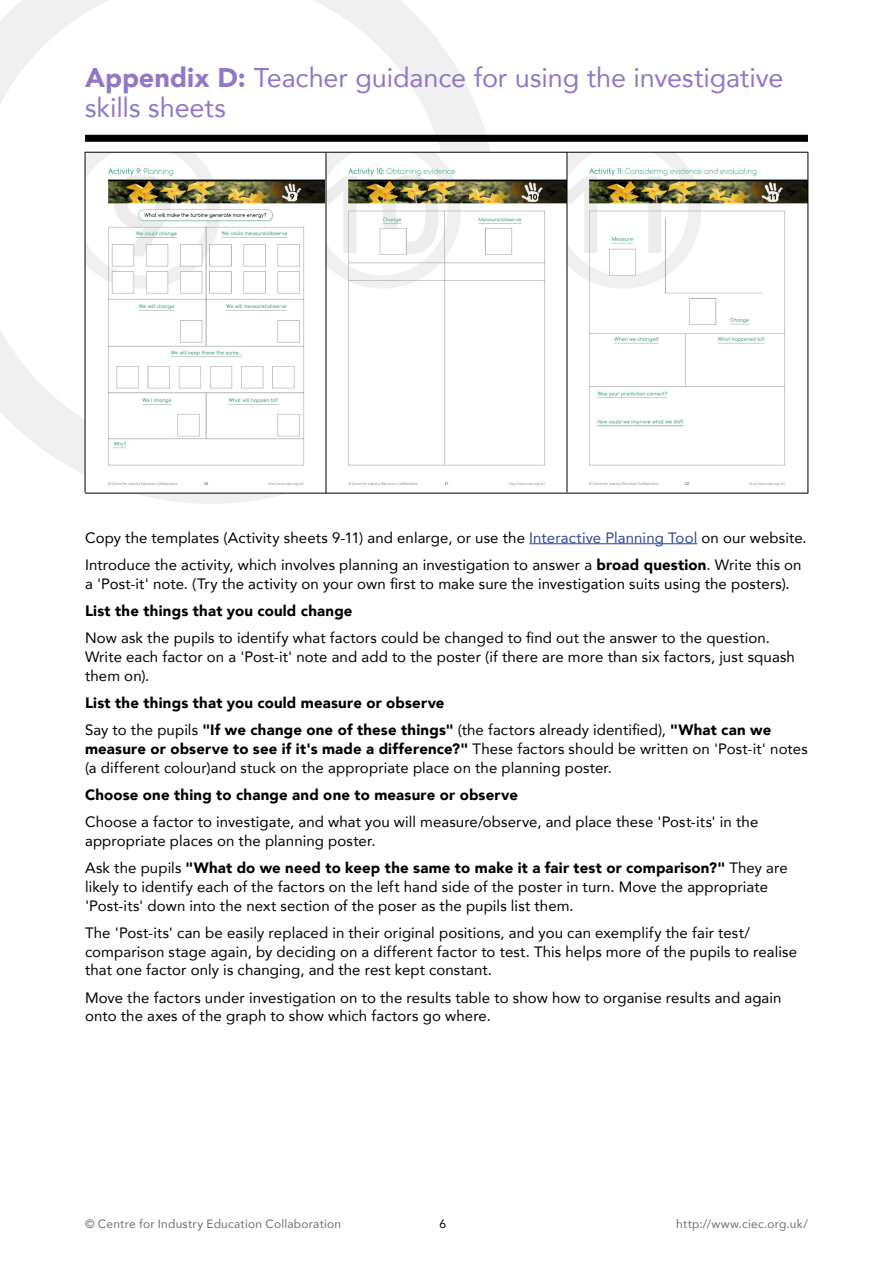
<style>
.page{position:relative;width:893px;height:1263px;background:#fff}
.page>*{position:absolute;margin:0;border:0;box-sizing:border-box;transform-origin:0 0}
.t1{font:27px/30px "Avenir";letter-spacing:-.005em;color:#9277c7}
.t2{font:15px/18.8px "Avenir";letter-spacing:.01em;color:#000}
.t3{font:900 15px/27.3px "Avenir";letter-spacing:.015em;color:#000}
.t4{font:12px "Avenir";letter-spacing:.015em;color:#707070}
.t5{font:12px "Avenir";color:#000}
.s1{font-weight:900}
.s2{color:#2c4798}
.s3{font-weight:400}
</style>
<div class="page">
<svg style="left:0;top:0;width:498px;height:504px"></svg>
<div style="left:85px;top:135px;width:723px;height:7px;background:#000"></div>
<hr style="left:529px;top:543px;width:168px;height:1px;background:#2c4798">
<img style="left:85px;top:153px;width:722px;height:340px">
<hr style="left:85px;top:152px;width:723px;height:1px;background:#000">
<hr style="left:326px;top:153px;width:1px;height:340px;background:#000">
<hr style="left:567px;top:152px;width:1px;height:340px;background:#000">
<hr style="left:807px;top:152px;width:1px;height:341px;background:#000">
<hr style="left:85px;top:493px;width:723px;height:1px;background:#000">
<hr style="left:85px;top:152px;width:1px;height:340px;background:#000">
<h1 class="t1" style="left:85px;top:61px;width:700px"><span class="s1">Appendix D:</span> Teacher guidance for using the investigative skills sheets</h1>
<p class="t2" style="left:85px;top:523px;width:723px;line-height:27.3px">Copy the templates (Activity sheets 9-11) and enlarge, or use the <span class="s2">Interactive Planning Tool</span> on our website.<br>Introduce the activity, which involves planning an investigation to answer a <span class="s1">broad question</span>. Write this on</p>
<p class="t2" style="left:85px;top:574px;width:706px">a 'Post-it' note. (Try the activity on your own first to make sure the investigation suits using the posters).</p>
<p class="t3" style="left:85px;top:597px;width:269px">List the things that you could change</p>
<p class="t2" style="left:85px;top:628px;width:711px">Now ask the pupils to identify what factors could be changed to find out the answer to the question.<br>Write each factor on a 'Post-it' note and add to the poster (if there are more than six factors, just squash them on).</p>
<p class="t3" style="left:85px;top:689px;width:688px">List the things that you could measure or observe<br><span class="s3">Say to the pupils</span> "If we change one of these things" <span class="s3">(the factors already identified),</span> "What can we</p>
<p class="t2" style="left:85px;top:739px;width:724px"><span class="s1">measure or observe to see if it's made a difference?"</span> These factors should be written on 'Post-it' notes (a different colour)and stuck on the appropriate place on the planning poster.</p>
<p class="t3" style="left:85px;top:781px;width:434px">Choose one thing to change and one to measure or observe</p>
<p class="t2" style="left:85px;top:812px;width:675px">Choose a factor to investigate, and what you will measure/observe, and place these 'Post-its' in the appropriate places on the planning poster.</p>
<p class="t2" style="left:85px;top:858px;width:704px">Ask the pupils <span class="s1">"What do we need to keep the same to make it a fair test or comparison?"</span> They are likely to identify each of the factors on the left hand side of the poster in turn. Move the appropriate 'Post-its' down into the next section of the poser as the pupils list them.</p>
<p class="t2" style="left:85px;top:923px;width:713px">The 'Post-its' can be easily replaced in their original positions, and you can exemplify the fair test/ comparison stage again, by deciding on a different factor to test. This helps more of the pupils to realise that one factor only is changing, and the rest kept constant.</p>
<p class="t2" style="left:85px;top:988px;width:698px">Move the factors under investigation on to the results table to show how to organise results and again onto the axes of the graph to show which factors go where.</p>
<p class="t4" style="left:85px;top:1214px;width:258px">© Centre for Industry Education Collaboration</p>
<p class="t5" style="left:440px;top:1214px;width:8px">6</p>
<p class="t4" style="left:676px;top:1214px;width:133px">http://www.ciec.org.uk/</p>
</div>
